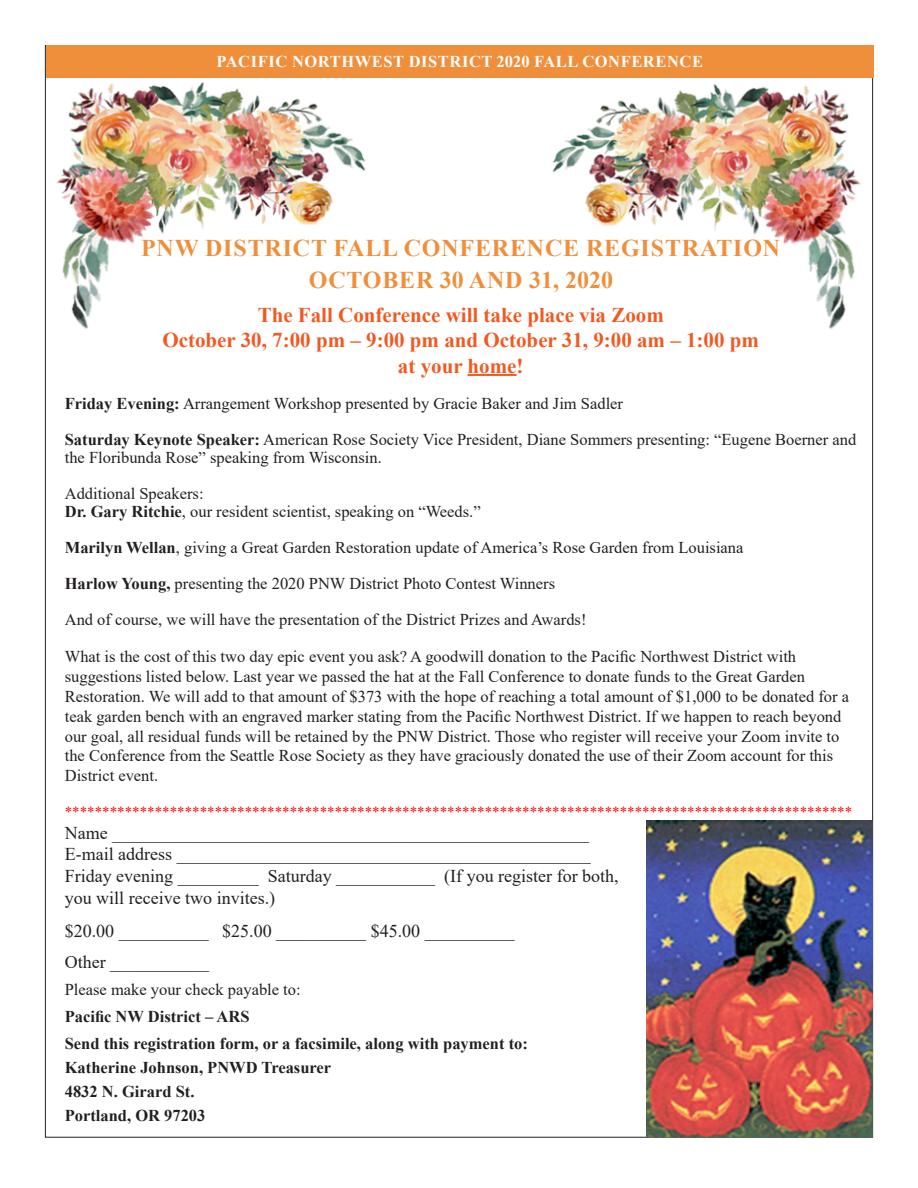
<style>
.page{position:relative;width:918px;height:1188px;background:#fff}
.page>*{position:absolute;margin:0;border:0;box-sizing:border-box;transform-origin:0 0}
.t1{font:700 24px "Times New Roman";letter-spacing:.035em;color:#f08f3b}
.t2{font:700 21px "Times New Roman";color:#f15921}
.t3{font:18px/21.6px "Times New Roman";color:#231f20}
.No_Spacing{font:16.5px/19.8px "Times New Roman";color:#231f20}
.No_Spacing-2{font:700 16.5px "Times New Roman";color:#231f20}
.t4{font:700 16.5px "Times New Roman";letter-spacing:.035em;color:#fff}
.t5{font:15px "Times New Roman";color:#f00}
.s1{font-weight:700}
</style>
<div class="page">
<div style="left:46px;top:45px;width:828px;height:33px;background:#f08f3b"></div>
<img style="left:56px;top:82px;width:310px;height:247px">
<hr style="left:468px;top:374px;width:49px;height:2px;background:#f15921">
<img style="left:647px;top:820px;width:226px;height:318px">
<img style="left:552px;top:84px;width:309px;height:245px">
<p class="t4" style="left:216px;top:50px;width:488px">PACIFIC NORTHWEST DISTRICT 2020 FALL CONFERENCE</p>
<p class="t1" style="left:141px;top:230px;width:641px">PNW DISTRICT FALL CONFERENCE REGISTRATION</p>
<p class="t1" style="left:309px;top:263px;width:306px">OCTOBER 30 AND 31, 2020</p>
<p class="t2" style="left:258px;top:300px;width:408px">The Fall Conference will take place via Zoom</p>
<p class="t2" style="left:163px;top:325px;width:598px">October 30, 7:00 pm – 9:00 pm and October 31, 9:00 am – 1:00 pm</p>
<p class="t2" style="left:398px;top:350px;width:127px">at your home!</p>
<p class="No_Spacing" style="left:65px;top:393px;width:560px"><span class="s1">Friday Evening:</span> Arrangement Workshop presented by Gracie Baker and Jim Sadler</p>
<p class="No_Spacing" style="left:65px;top:430px;width:793px;line-height:18px"><span class="s1">Saturday Keynote Speaker:</span> American Rose Society Vice President, Diane Sommers presenting: “Eugene Boerner and the Floribunda Rose” speaking from Wisconsin.</p>
<p class="No_Spacing" style="left:65px;top:483px;width:140px">Additional Speakers:</p>
<p class="No_Spacing" style="left:65px;top:501px;width:417px"><span class="s1">Dr. Gary Ritchie</span>, our resident scientist, speaking on “Weeds.”</p>
<p class="No_Spacing" style="left:65px;top:537px;width:680px"><span class="s1">Marilyn Wellan</span>, giving a Great Garden Restoration update of America’s Rose Garden from Louisiana</p>
<p class="No_Spacing" style="left:65px;top:573px;width:492px"><span class="s1">Harlow Young,</span> presenting the 2020 PNW District Photo Contest Winners</p>
<p class="No_Spacing" style="left:65px;top:609px;width:523px">And of course, we will have the presentation of the District Prizes and Awards!</p>
<p class="No_Spacing" style="left:65px;top:647px;width:786px">What is the cost of this two day epic event you ask? A goodwill donation to the Pacific Northwest District with suggestions listed below. Last year we passed the hat at the Fall Conference to donate funds to the Great Garden Restoration. We will add to that amount of $373 with the hope of reaching a total amount of $1,000 to be donated for a teak garden bench with an engraved marker stating from the Pacific Northwest District. If we happen to reach beyond our goal, all residual funds will be retained by the PNW District. Those who register will receive your Zoom invite to the Conference from the Seattle Rose Society as they have graciously donated the use of their Zoom account for this District event.</p>
<p class="t5" style="left:65px;top:802px;width:789px">*********************************************************************************************************</p>
<p class="t3" style="left:65px;top:821px;width:526px">Name _____________________________________________________</p>
<p class="t3" style="left:65px;top:843px;width:527px">E-mail address ______________________________________________</p>
<p class="t3" style="left:65px;top:865px;width:555px">Friday evening _________ Saturday ___________ (If you register for both, you will receive two invites.)</p>
<p class="t3" style="left:65px;top:920px;width:452px">$20.00 __________ $25.00 __________ $45.00 __________</p>
<p class="t3" style="left:65px;top:950px;width:146px">Other ___________</p>
<p class="No_Spacing" style="left:65px;top:979px;width:237px">Please make your check payable to:</p>
<p class="No_Spacing-2" style="left:65px;top:1004px;width:186px">Pacific NW District – ARS</p>
<p class="No_Spacing-2" style="left:65px;top:1031px;width:465px">Send this registration form, or a facsimile, along with payment to:</p>
<p class="No_Spacing-2" style="left:65px;top:1055px;width:268px">Katherine Johnson, PNWD Treasurer</p>
<p class="No_Spacing-2" style="left:65px;top:1079px;width:131px">4832 N. Girard St.</p>
<p class="No_Spacing-2" style="left:65px;top:1103px;width:142px">Portland, OR 97203</p>
</div>
